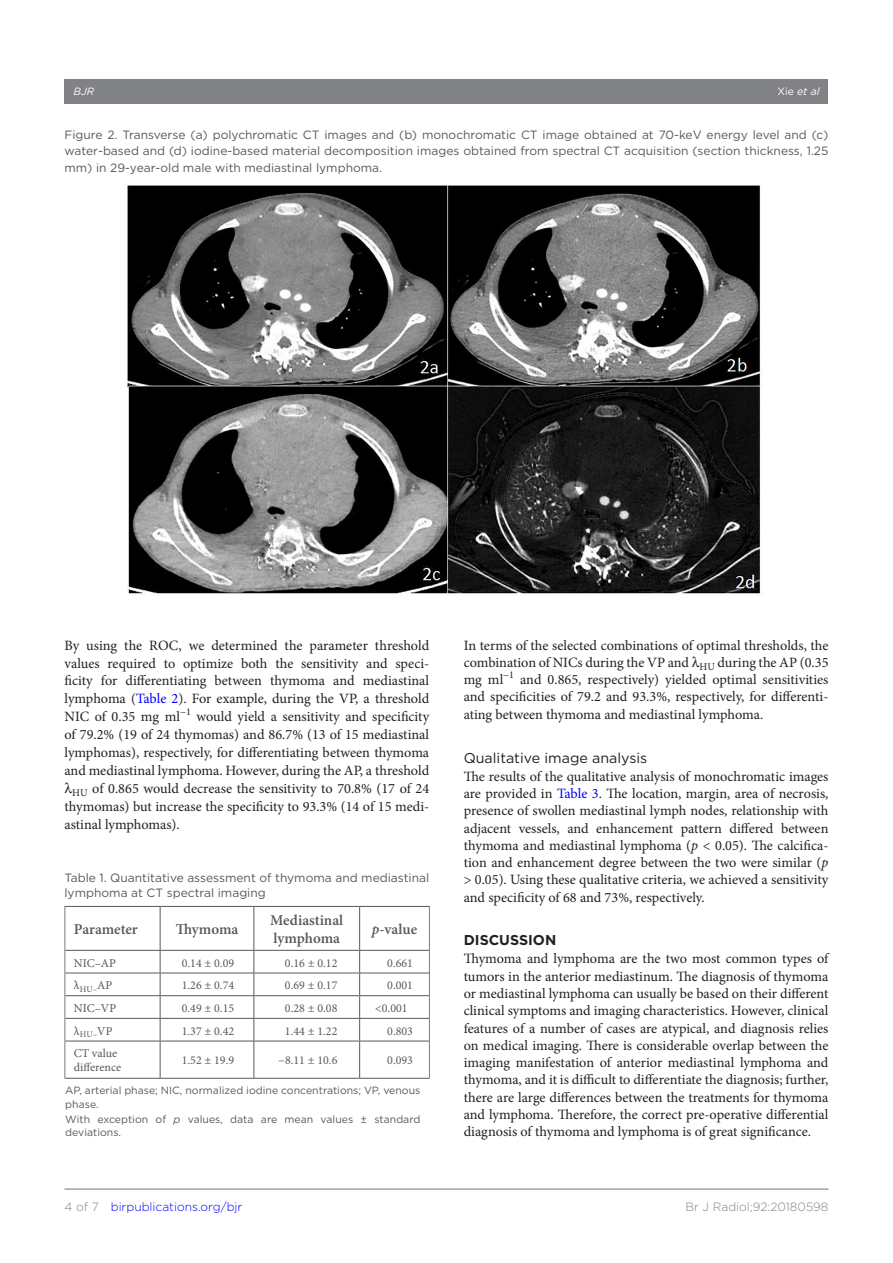
<style>
.page{position:relative;width:893px;height:1263px;background:#fff}
.page>*{position:absolute;margin:0;border:0;box-sizing:border-box;transform-origin:0 0}
.t1{font:600 15px/18px "Minion Pro";color:#57585a}
.t2{font:14.25px/17.2px "Minion Pro";color:#231f20;text-align:justify}
.t3{font:14.25px "Gotham";color:#231f20}
.t4{font:700 14.25px "Gotham";color:#231f20}
.t5{font:12px/16.5px "Gotham";color:#57585a;text-align:justify}
.t6{font:12px/13.5px "Minion Pro";color:#57585a}
.t7{font:300 12px "Gotham";color:#00f}
.t8{font:300 12px "Gotham";color:#808285}
.t9{font:10.5px/13.5px "Gotham";color:#57585a}
.t10{font:italic 10.5px "Gotham";color:#fff}
.s1{font-style:normal}
.s2{color:#00f}
.s3{font-style:italic}
.s4{color:#808285}
</style>
<div class="page">
<hr style="left:64px;top:1188px;width:764px;height:2px;background:#808285">
<div style="left:64px;top:79px;width:764px;height:24px;background:#808285"></div>
<img style="left:127px;top:186px;width:636px;height:409px">
<hr style="left:64px;top:906px;width:96px;height:1px;background:#57585a">
<hr style="left:65px;top:950px;width:95px;height:1px;background:#57585a">
<hr style="left:160px;top:906px;width:94px;height:1px;background:#57585a">
<hr style="left:160px;top:907px;width:1px;height:43px;background:#57585a">
<hr style="left:160px;top:950px;width:94px;height:1px;background:#57585a">
<hr style="left:254px;top:906px;width:106px;height:1px;background:#57585a">
<hr style="left:254px;top:907px;width:1px;height:43px;background:#57585a">
<hr style="left:254px;top:950px;width:106px;height:1px;background:#57585a">
<hr style="left:360px;top:906px;width:70px;height:1px;background:#57585a">
<hr style="left:359px;top:907px;width:1px;height:43px;background:#57585a">
<hr style="left:360px;top:950px;width:69px;height:1px;background:#57585a">
<hr style="left:65px;top:973px;width:95px;height:1px;background:#57585a">
<hr style="left:160px;top:973px;width:94px;height:1px;background:#57585a">
<hr style="left:254px;top:973px;width:106px;height:1px;background:#57585a">
<hr style="left:360px;top:973px;width:69px;height:1px;background:#57585a">
<hr style="left:65px;top:995px;width:95px;height:1px;background:#57585a">
<hr style="left:160px;top:995px;width:94px;height:1px;background:#57585a">
<hr style="left:254px;top:995px;width:106px;height:1px;background:#57585a">
<hr style="left:360px;top:995px;width:69px;height:1px;background:#57585a">
<hr style="left:65px;top:1018px;width:95px;height:1px;background:#57585a">
<hr style="left:160px;top:1018px;width:94px;height:1px;background:#57585a">
<svg style="left:160px;top:951px;width:1px;height:90px"></svg>
<hr style="left:254px;top:1018px;width:106px;height:1px;background:#57585a">
<svg style="left:254px;top:951px;width:1px;height:90px"></svg>
<hr style="left:360px;top:1018px;width:69px;height:1px;background:#57585a">
<svg style="left:359px;top:951px;width:1px;height:90px"></svg>
<hr style="left:65px;top:1041px;width:95px;height:1px;background:#57585a">
<hr style="left:160px;top:1041px;width:94px;height:1px;background:#57585a">
<hr style="left:160px;top:1041px;width:1px;height:37px;background:#57585a">
<hr style="left:160px;top:1078px;width:94px;height:1px;background:#57585a">
<hr style="left:254px;top:1041px;width:106px;height:1px;background:#57585a">
<hr style="left:254px;top:1041px;width:1px;height:37px;background:#57585a">
<hr style="left:254px;top:1078px;width:106px;height:1px;background:#57585a">
<hr style="left:360px;top:1041px;width:69px;height:1px;background:#57585a">
<hr style="left:359px;top:1041px;width:1px;height:37px;background:#57585a">
<hr style="left:360px;top:1078px;width:70px;height:1px;background:#57585a">
<hr style="left:64px;top:1078px;width:96px;height:1px;background:#57585a">
<hr style="left:64px;top:907px;width:1px;height:43px;background:#797a7c">
<svg style="left:64px;top:950px;width:1px;height:91px"></svg>
<hr style="left:64px;top:1041px;width:1px;height:37px;background:#797a7c">
<hr style="left:429px;top:907px;width:1px;height:43px;background:#797a7c">
<svg style="left:429px;top:950px;width:1px;height:91px"></svg>
<hr style="left:429px;top:1041px;width:1px;height:37px;background:#797a7c">
<p class="t10" style="left:74px;top:85px;width:22px">BJR</p>
<p class="t10" style="left:777px;top:86px;width:44px"><span class="s1">Xie</span> et al</p>
<p class="t5" style="left:64px;top:126px;width:765px">Figure 2. Transverse (a) polychromatic CT images and (b) monochromatic CT image obtained at 70-keV energy level and (c) water-based and (d) iodine-based material decomposition images obtained from spectral CT acquisition (section thickness, 1.25 mm) in 29-year-old male with mediastinal lymphoma.</p>
<p class="t2" style="left:64px;top:636px;width:366px">By using the ROC, we determined the parameter threshold</p>
<p class="t2" style="left:64px;top:654px;width:366px">values required to optimize both the sensitivity and speci-</p>
<p class="t2" style="left:64px;top:672px;width:366px">ficity for differentiating between thymoma and mediastinal</p>
<p class="t2" style="left:64px;top:690px;width:366px">lymphoma (<span class="s2">Table 2</span>). For example, during the VP, a threshold</p>
<p class="t2" style="left:64px;top:708px;width:366px">NIC of 0.35 mg ml<sup>−1</sup> would yield a sensitivity and specificity</p>
<p class="t2" style="left:64px;top:726px;width:366px">of 79.2% (19 of 24 thymomas) and 86.7% (13 of 15 mediastinal</p>
<p class="t2" style="left:64px;top:744px;width:366px">lymphomas), respectively, for differentiating between thymoma</p>
<p class="t2" style="left:64px;top:762px;width:366px">and mediastinal lymphoma. However, during the AP, a threshold</p>
<p class="t2" style="left:72px;top:780px;width:358px"><sub>HU</sub> of 0.865 would decrease the sensitivity to 70.8% (17 of 24</p>
<p class="t2" style="left:65px;top:798px;width:366px">thymomas) but increase the specificity to 93.3% (14 of 15 medi-</p>
<p class="t2" style="left:65px;top:816px;width:117px">astinal lymphomas).</p>
<p class="t5" style="left:64px;top:870px;width:366px;line-height:15px">Table 1. Quantitative assessment of thymoma and mediastinal lymphoma at CT spectral imaging</p>
<p class="t1" style="left:74px;top:920px;width:65px">Parameter</p>
<p class="t1" style="left:176px;top:920px;width:64px">Thymoma</p>
<p class="t1" style="left:270px;top:911px;width:75px">Mediastinal lymphoma</p>
<p class="t1" style="left:372px;top:920px;width:47px"><span class="s3">p</span>-value</p>
<p class="t6" style="left:74px;top:956px;width:44px">NIC–AP</p>
<p class="t6" style="left:182px;top:956px;width:54px">0.14 ± 0.09</p>
<p class="t6" style="left:285px;top:956px;width:54px">0.16 ± 0.12</p>
<p class="t6" style="left:387px;top:956px;width:27px">0.661</p>
<p class="t6" style="left:74px;top:979px;width:40px">λ<sub>HU–</sub>AP</p>
<p class="t6" style="left:182px;top:979px;width:54px">1.26 ± 0.74</p>
<p class="t6" style="left:285px;top:979px;width:54px">0.69 ± 0.17</p>
<p class="t6" style="left:387px;top:979px;width:27px">0.001</p>
<p class="t6" style="left:74px;top:1001px;width:44px">NIC–VP</p>
<p class="t6" style="left:182px;top:1001px;width:54px">0.49 ± 0.15</p>
<p class="t6" style="left:285px;top:1001px;width:54px">0.28 ± 0.08</p>
<p class="t6" style="left:375px;top:1001px;width:34px">&lt;0.001</p>
<p class="t6" style="left:74px;top:1024px;width:40px">λ<sub>HU–</sub>VP</p>
<p class="t6" style="left:182px;top:1024px;width:54px">1.37 ± 0.42</p>
<p class="t6" style="left:285px;top:1024px;width:54px">1.44 ± 1.22</p>
<p class="t6" style="left:387px;top:1024px;width:27px">0.803</p>
<p class="t6" style="left:74px;top:1047px;width:49px">CT value difference</p>
<p class="t6" style="left:182px;top:1053px;width:54px">1.52 ± 19.9</p>
<p class="t6" style="left:278px;top:1053px;width:61px">−8.11 ± 10.6</p>
<p class="t6" style="left:387px;top:1053px;width:27px">0.093</p>
<p class="t9" style="left:65px;top:1083px;width:357px">AP, arterial phase; NIC, normalized iodine concentrations; VP, venous phase.</p>
<p class="t9" style="left:65px;top:1112px;width:357px">With exception of <span class="s3">p</span> values, data are mean values ± standard deviations.</p>
<p class="t2" style="left:464px;top:636px;width:366px">In terms of the selected combinations of optimal thresholds, the combination of NICs during the VP and <sub>HU</sub> during the AP (0.35 mg ml<sup>−1</sup> and 0.865, respectively) yielded optimal sensitivities and specificities of 79.2 and 93.3%, respectively, for differenti&shy;ating between thymoma and mediastinal lymphoma.</p>
<p class="t3" style="left:464px;top:748px;width:185px">Qualitative image analysis</p>
<p class="t2" style="left:464px;top:767px;width:366px">The results of the qualitative analysis of monochromatic images are provided in <span class="s2">Table 3</span>. The location, margin, area of necrosis, presence of swollen mediastinal lymph nodes, relationship with adjacent vessels, and enhancement pattern differed between thymoma and mediastinal lymphoma (<span class="s3">p</span> &lt; 0.05). The calcifica&shy;tion and enhancement degree between the two were similar (<span class="s3">p </span>&gt; 0.05). Using these qualitative criteria, we achieved a sensitivity and specificity of 68 and 73%, respectively.</p>
<p class="t4" style="left:464px;top:931px;width:94px">DISCUSSION</p>
<p class="t2" style="left:464px;top:950px;width:366px">Thymoma and lymphoma are the two most common types of tumors in the anterior mediastinum. The diagnosis of thymoma or mediastinal lymphoma can usually be based on their different clinical symptoms and imaging characteristics. However, clinical features of a number of cases are atypical, and diagnosis relies on medical imaging. There is considerable overlap between the imaging manifestation of anterior mediastinal lymphoma and thymoma, and it is difficult to differentiate the diagnosis; further, there are large differences between the treatments for thymoma and lymphoma. Therefore, the correct pre-operative differential diagnosis of thymoma and lymphoma is of great significance.</p>
<p class="t7" style="left:64px;top:1199px;width:179px"><span class="s4">4 of 7</span> birpublications.org/bjr</p>
<p class="t8" style="left:685px;top:1199px;width:144px">Br J Radiol;92:20180598</p>
</div>
